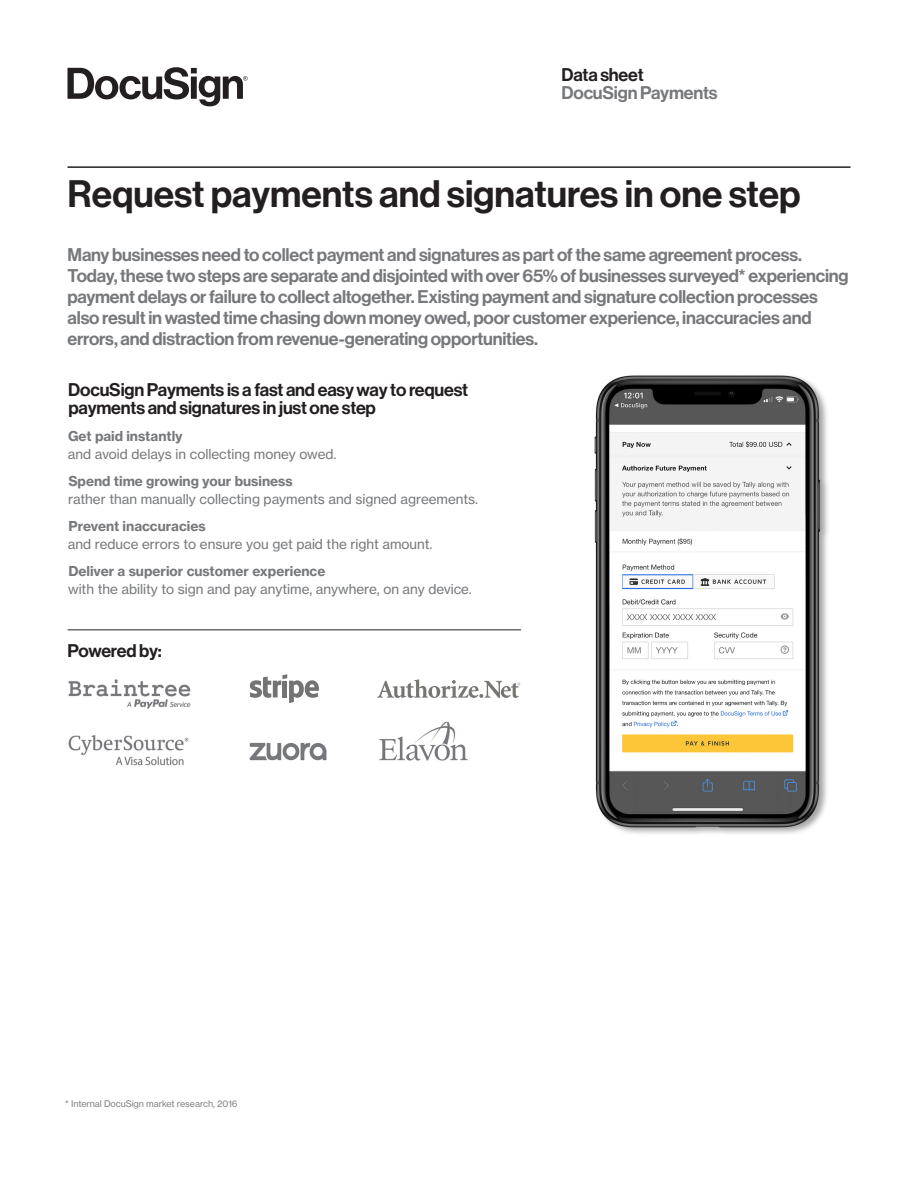
<style>
.page{position:relative;width:918px;height:1188px;background:#fff}
.page>*{position:absolute;margin:0;border:0;box-sizing:border-box;transform-origin:0 0}
.t1{font:37.5px "N Haas Grotesk DS Std 65 Md";color:#231f20}
.intro_text{font:18px/21px "N Haas Grotesk DS Std 65 Md";letter-spacing:-.01em;color:#76787b}
.t2{font:18px/18px "N Haas Grotesk DS Std 65 Md";letter-spacing:-.01em;color:#231f20}
.text{font:13.5px/18px "N Haas Grotesk TX Std 55 Rg";color:#76787b}
.small_print{font:9px "N Haas Grotesk TX Std 55 Rg";letter-spacing:-.01em;color:#808285}
.s1{font-family:"N Haas Grotesk TX Std 75 Bd"}
</style>
<div class="page">
<svg style="left:68px;top:67px;width:180px;height:39px"></svg>
<hr style="left:68px;top:166px;width:782px;height:2px;background:#231f20">
<img style="left:594px;top:375px;width:234px;height:459px">
<svg style="left:250px;top:674px;width:69px;height:29px"></svg>
<svg style="left:377px;top:679px;width:143px;height:19px"></svg>
<hr style="left:68px;top:630px;width:453px;height:1px;background:#231f20">
<img style="left:250px;top:742px;width:77px;height:19px">
<img style="left:68px;top:735px;width:121px;height:31px">
<img style="left:379px;top:721px;width:89px;height:40px">
<img style="left:68px;top:679px;width:123px;height:30px">
<h3 class="t2" style="left:562px;top:66px;width:84px">Data sheet</h3>
<h3 class="intro_text" style="left:562px;top:82px;width:158px">DocuSign Payments</h3>
<h1 class="t1" style="left:68px;top:172px;width:735px">Request payments and signatures in one step</h1>
<p class="intro_text" style="left:68px;top:244px;width:783px">Many businesses need to collect payment and signatures as part of the same agreement process.<br>Today, these two steps are separate and disjointed with over 65% of businesses surveyed* experiencing payment delays or failure to collect altogether. Existing payment and signature collection processes also result in wasted time chasing down money owed, poor customer experience, inaccuracies and errors, and distraction from revenue-generating opportunities.</p>
<h3 class="t2" style="left:68px;top:381px;width:401px">DocuSign Payments is a fast and easy way to request payments and signatures in just one step</h3>
<p class="text" style="left:68px;top:427px;width:270px"><span class="s1">Get paid instantly<br></span>and avoid delays in collecting money owed.</p>
<p class="text" style="left:68px;top:472px;width:411px"><span class="s1">Spend time growing your business<br></span>rather than manually collecting payments and signed agreements.</p>
<p class="text" style="left:68px;top:517px;width:366px"><span class="s1">Prevent inaccuracies<br></span>and reduce errors to ensure you get paid the right amount.</p>
<p class="text" style="left:68px;top:562px;width:405px"><span class="s1">Deliver a superior customer experience<br></span>with the ability to sign and pay anytime, anywhere, on any device.</p>
<h3 class="t2" style="left:68px;top:642px;width:96px">Powered by:</h3>
<p class="small_print" style="left:65px;top:1098px;width:174px">* Internal DocuSign market research, 2016</p>
</div>
